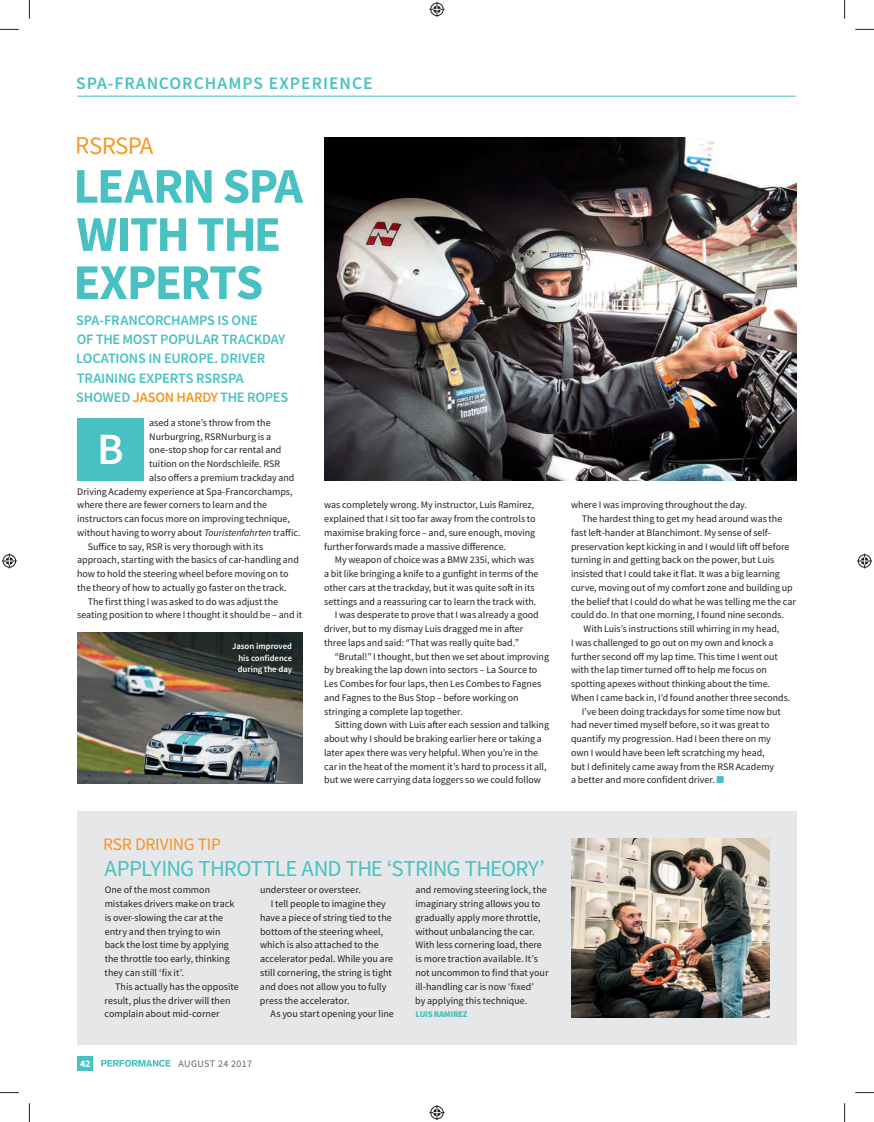
<style>
.page{position:relative;width:874px;height:1122px;background:#fff}
.page>*{position:absolute;margin:0;border:0;box-sizing:border-box;transform-origin:0 0}
.t1{font:700 50px/48.1px "Source Sans Pro";letter-spacing:-.03em;color:#49c1c2}
.t2{font:600 44.62px "Source Sans Pro";color:#fff}
.t3{font:25px "Source Sans Pro";letter-spacing:-.035em;color:#f79827}
.t4{font:22.75px "Source Sans Pro";letter-spacing:-.03em;color:#49c1c2}
.t5{font:600 17.5px "Source Sans Pro";letter-spacing:.06em;color:#49c1c2}
.t6{font:17.5px "Source Sans Pro";letter-spacing:-.015em;color:#f7931d}
.t7{font:600 14.38px/19.4px "Source Sans Pro";letter-spacing:-.015em;color:#49c1c2}
.t8{font:10px/13.8px "Source Sans Pro";letter-spacing:-.005em;color:#231f20}
.t9{font:10px "Source Sans Pro";letter-spacing:.035em;color:#636366}
.t10{font:700 10px "Source Sans Pro";color:#fff}
.t11{font:600 8.75px/11.2px "Source Sans Pro";color:#fff;text-align:justify}
.t12{font:900 8.75px "Source Sans Pro";letter-spacing:-.03em;color:#49c1c2}
.s1{color:#f7931d}
.s2{font-style:italic}
.s3{color:#49c1c2}
</style>
<div class="page">
<img style="left:324px;top:137px;width:473px;height:344px">
<div style="left:77px;top:811px;width:720px;height:234px;background:#e6e7e9"></div>
<img style="left:571px;top:838px;width:198px;height:179px">
<img style="left:77px;top:632px;width:226px;height:151px">
<div style="left:77px;top:1056px;width:16px;height:14px;background:#49c1c2"></div>
<svg style="left:101px;top:1060px;width:70px;height:7px"></svg>
<hr style="left:77px;top:96px;width:719px;height:1px;background:#49c1c2">
<div style="left:77px;top:418px;width:67px;height:63px;background:#49c1c2"></div>
<svg style="left:77px;top:137px;width:12px;height:16px"></svg>
<svg style="left:0;top:29px;width:19px;height:1px"></svg>
<svg style="left:855px;top:29px;width:19px;height:1px"></svg>
<svg style="left:0;top:1092px;width:19px;height:1px"></svg>
<svg style="left:855px;top:1092px;width:19px;height:1px"></svg>
<svg style="left:29px;top:0;width:1px;height:19px"></svg>
<svg style="left:29px;top:1103px;width:1px;height:19px"></svg>
<svg style="left:844px;top:0;width:1px;height:19px"></svg>
<svg style="left:844px;top:1103px;width:1px;height:19px"></svg>
<svg style="left:429px;top:2px;width:15px;height:15px"></svg>
<svg style="left:429px;top:1105px;width:15px;height:15px"></svg>
<svg style="left:2px;top:553px;width:15px;height:15px"></svg>
<svg style="left:857px;top:553px;width:15px;height:15px"></svg>
<h3 class="t5" style="left:76px;top:71px;width:298px">SPA-FRANCORCHAMPS EXPERIENCE</h3>
<h3 class="t3" style="left:89px;top:130px;width:66px">SRSPA</h3>
<h1 class="t1" style="left:73px;top:161px;width:231px">LEARN SPA<br>WITH THE<br>EXPERTS</h1>
<h3 class="t7" style="left:76px;top:310px;width:214px">SPA-FRANCORCHAMPS IS ONE<br>OF THE MOST POPULAR TRACKDAY<br>LOCATIONS IN EUROPE. DRIVER<br>TRAINING EXPERTS RSRSPA<br>SHOWED <span class="s1">JASON HARDY</span> THE ROPES</h3>
<p class="t8" style="left:149px;top:415px;width:123px">ased a stone’s throw from the</p>
<p class="t8" style="left:149px;top:429px;width:123px">Nurburgring, RSRNurburg is a</p>
<p class="t8" style="left:149px;top:443px;width:134px">one-stop shop for car rental and</p>
<p class="t8" style="left:149px;top:457px;width:132px">tuition on the Nordschleife. RSR</p>
<p class="t8" style="left:149px;top:470px;width:147px">also offers a premium trackday and</p>
<p class="t8" style="left:77px;top:484px;width:217px">Driving Academy experience at Spa-Francorchamps,</p>
<p class="t8" style="left:77px;top:498px;width:191px">where there are fewer corners to learn and the</p>
<p class="t8" style="left:77px;top:512px;width:214px">instructors can focus more on improving technique,</p>
<p class="t8" style="left:77px;top:525px;width:225px">without having to worry about <span class="s2">Touristenfahrten</span> traffic.</p>
<p class="t8" style="left:88px;top:539px;width:177px">Suffice to say, RSR is very thorough with its</p>
<p class="t8" style="left:77px;top:553px;width:223px">approach, starting with the basics of car-handling and</p>
<p class="t8" style="left:77px;top:567px;width:213px">how to hold the steering wheel before moving on to</p>
<p class="t8" style="left:77px;top:580px;width:211px">the theory of how to actually go faster on the track.</p>
<p class="t8" style="left:88px;top:594px;width:192px">The first thing I was asked to do was adjust the</p>
<p class="t8" style="left:77px;top:608px;width:226px">seating position to where I thought it should be – and it</p>
<h2 class="t2" style="left:97px;top:420px;width:28px">B</h2>
<p class="t11" style="left:238px;top:641px;width:56px;text-indent:-6px">Jason improved his confidence during the day</p>
<p class="t8" style="left:324px;top:498px;width:213px;text-align:justify">was completely wrong. My instructor, Luis Ramirez, explained that I sit too far away from the controls to maximise braking force – and, sure enough, moving further forwards made a massive difference.</p>
<p class="t8" style="left:335px;top:553px;width:201px">My weapon of choice was a BMW 235i, which was</p>
<p class="t8" style="left:324px;top:567px;width:216px">a bit like bringing a knife to a gunfight in terms of the</p>
<p class="t8" style="left:324px;top:580px;width:212px">other cars at the trackday, but it was quite soft in its</p>
<p class="t8" style="left:324px;top:594px;width:214px">settings and a reassuring car to learn the track with.</p>
<p class="t8" style="left:335px;top:608px;width:205px">I was desperate to prove that I was already a good</p>
<p class="t8" style="left:324px;top:622px;width:201px">driver, but to my dismay Luis dragged me in after</p>
<p class="t8" style="left:324px;top:635px;width:196px">three laps and said: “That was really quite bad.”</p>
<p class="t8" style="left:335px;top:649px;width:216px">“Brutal!” I thought, but then we set about improving</p>
<p class="t8" style="left:324px;top:663px;width:215px">by breaking the lap down into sectors – La Source to</p>
<p class="t8" style="left:324px;top:677px;width:219px">Les Combes for four laps, then Les Combes to Fagnes</p>
<p class="t8" style="left:324px;top:690px;width:196px">and Fagnes to the Bus Stop – before working on</p>
<p class="t8" style="left:324px;top:704px;width:140px">stringing a complete lap together.</p>
<p class="t8" style="left:335px;top:718px;width:216px">Sitting down with Luis after each session and talking</p>
<p class="t8" style="left:324px;top:732px;width:219px">about why I should be braking earlier here or taking a</p>
<p class="t8" style="left:324px;top:745px;width:216px">later apex there was very helpful. When you’re in the</p>
<p class="t8" style="left:324px;top:759px;width:224px">car in the heat of the moment it’s hard to process it all,</p>
<p class="t8" style="left:324px;top:773px;width:218px">but we were carrying data loggers so we could follow</p>
<h3 class="t6" style="left:103px;top:834px;width:119px">RSR DRIVING TIP</h3>
<p class="t8" style="left:105px;top:883px;width:131px">One of the most common mistakes drivers make on track is over-slowing the car at the entry and then trying to win back the lost time by applying the throttle too early, thinking they can still ‘fix it’.</p>
<p class="t8" style="left:105px;top:979px;width:136px;text-indent:11px">This actually has the opposite result, plus the driver will then complain about mid-corner</p>
<h3 class="t4" style="left:105px;top:855px;width:442px">APPLYING THROTTLE AND THE ‘STRING THEORY’</h3>
<p class="t8" style="left:260px;top:883px;width:102px">understeer or oversteer.</p>
<p class="t8" style="left:271px;top:897px;width:117px">I tell people to imagine they</p>
<p class="t8" style="left:260px;top:910px;width:133px">have a piece of string tied to the</p>
<p class="t8" style="left:260px;top:924px;width:125px">bottom of the steering wheel,</p>
<p class="t8" style="left:260px;top:938px;width:120px">which is also attached to the</p>
<p class="t8" style="left:260px;top:952px;width:135px">accelerator pedal. While you are</p>
<p class="t8" style="left:260px;top:965px;width:133px">still cornering, the string is tight</p>
<p class="t8" style="left:260px;top:979px;width:128px">and does not allow you to fully</p>
<p class="t8" style="left:260px;top:993px;width:91px">press the accelerator.</p>
<p class="t8" style="left:271px;top:1007px;width:125px">As you start opening your line</p>
<p class="t8" style="left:415px;top:883px;width:135px">and removing steering lock, the imaginary string allows you to gradually apply more throttle, without unbalancing the car.<br>With less cornering load, there is more traction available. It’s not uncommon to find that your ill-handling car is now ‘fixed’<br>by applying this technique.</p>
<p class="t12" style="left:416px;top:1008px;width:53px">LUIS RAMIREZ</p>
<p class="t10" style="left:80px;top:1056px;width:12px">42</p>
<p class="t9" style="left:179px;top:1057px;width:75px">AUGUST 24 2017</p>
<p class="t8" style="left:571px;top:498px;width:177px">where I was improving throughout the day.</p>
<p class="t8" style="left:582px;top:512px;width:202px">The hardest thing to get my head around was the</p>
<p class="t8" style="left:571px;top:525px;width:201px">fast left-hander at Blanchimont. My sense of self-</p>
<p class="t8" style="left:571px;top:539px;width:220px">preservation kept kicking in and I would lift off before</p>
<p class="t8" style="left:571px;top:553px;width:205px">turning in and getting back on the power, but Luis</p>
<p class="t8" style="left:571px;top:567px;width:210px">insisted that I could take it flat. It was a big learning</p>
<p class="t8" style="left:571px;top:580px;width:223px">curve, moving out of my comfort zone and building up</p>
<p class="t8" style="left:571px;top:594px;width:226px">the belief that I could do what he was telling me the car</p>
<p class="t8" style="left:571px;top:608px;width:214px">could do. In that one morning, I found nine seconds.</p>
<p class="t8" style="left:583px;top:622px;width:197px">With Luis’s instructions still whirring in my head,</p>
<p class="t8" style="left:571px;top:635px;width:204px">I was challenged to go out on my own and knock a</p>
<p class="t8" style="left:571px;top:649px;width:208px">further second off my lap time. This time I went out</p>
<p class="t8" style="left:571px;top:663px;width:197px">with the lap timer turned off to help me focus on</p>
<p class="t8" style="left:571px;top:677px;width:200px">spotting apexes without thinking about the time.</p>
<p class="t8" style="left:571px;top:690px;width:221px">When I came back in, I’d found another three seconds.</p>
<p class="t8" style="left:582px;top:704px;width:201px">I’ve been doing trackdays for some time now but</p>
<p class="t8" style="left:571px;top:718px;width:200px">had never timed myself before, so it was great to</p>
<p class="t8" style="left:571px;top:732px;width:201px">quantify my progression. Had I been there on my</p>
<p class="t8" style="left:571px;top:745px;width:195px">own I would have been left scratching my head,</p>
<p class="t8" style="left:571px;top:759px;width:205px">but I definitely came away from the RSR Academy</p>
<p class="t8" style="left:571px;top:773px;width:155px">a better and more confident driver. <span class="s3">■</span></p>
</div>
